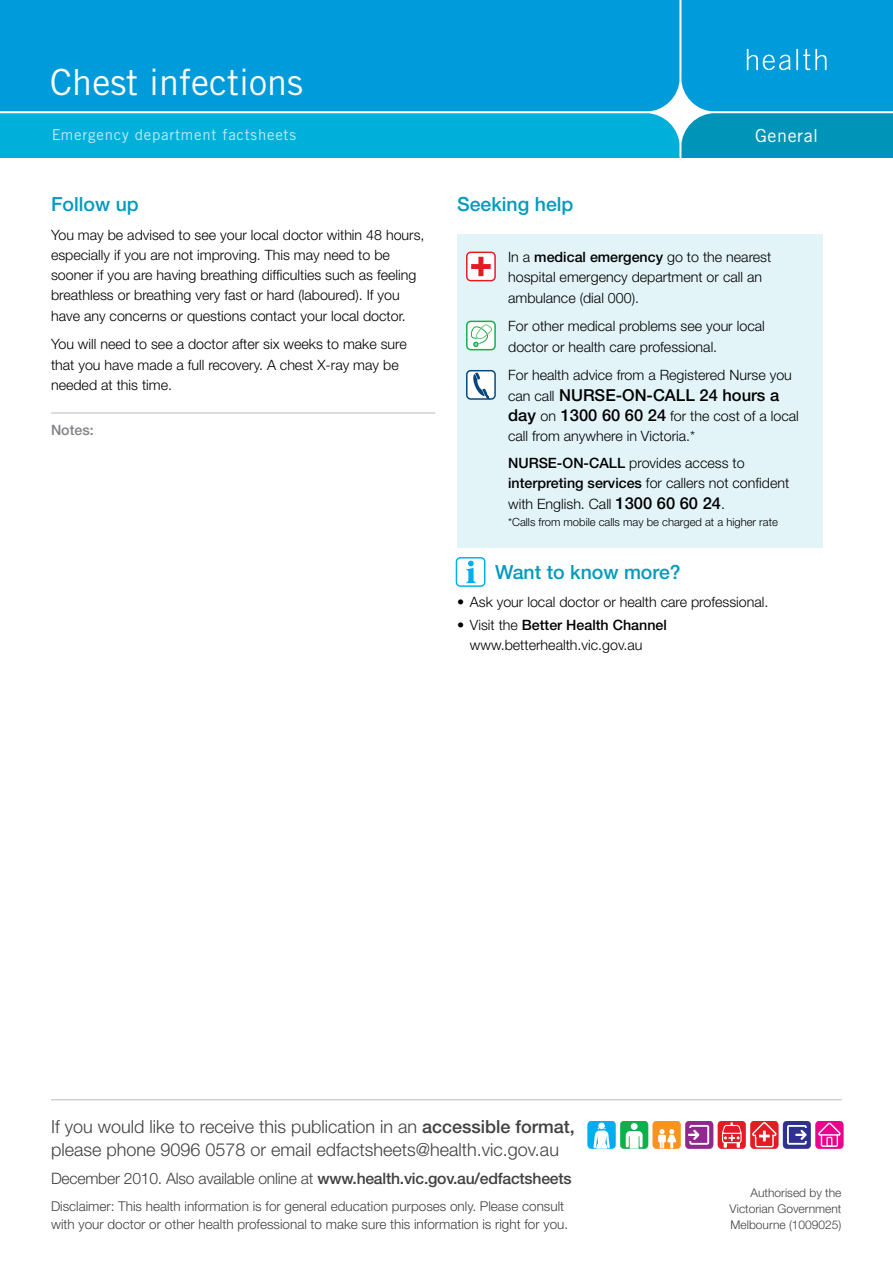
<style>
.page{position:relative;width:893px;height:1263px;background:#fff}
.page>*{position:absolute;margin:0;border:0;box-sizing:border-box;transform-origin:0 0}
.t1{font:36px "Trade Gothic LT";color:#fff}
.t2{font:500 19.5px "Helvetica Neue LT";color:#009bbd}
.t3{font:300 18px/22.5px "Helvetica Neue LT";color:#414042}
.t4{font:18px "Trade Gothic LT";letter-spacing:.03em;color:#fff}
.t5{font:500 16.5px "Helvetica Neue LT";color:#000}
.t6{font:300 15.75px "Helvetica Neue LT";letter-spacing:-.015em;color:#414042}
.t7{font:15px "Trade Gothic LT";letter-spacing:.05em;color:#fff}
.t8{font:300 14.25px/20.2px "Helvetica Neue LT";color:#000}
.t9{font:500 14.25px "Helvetica Neue LT";color:#808285}
.t10{font:300 13.5px/18px "Helvetica Neue LT";color:#414042}
.t11{font:300 12px/15.8px "Helvetica Neue LT";color:#414042;text-align:justify}
.t12{font:300 11.25px "Helvetica Neue LT";color:#000}
.s1{font-weight:500}
.s2{font-weight:300;font-size:14.25px}
.s3{font-weight:500;font-size:16.5px}
</style>
<div class="page">
<hr style="left:51px;top:1099px;width:791px;height:1px;background:#bcbec0">
<svg style="left:587px;top:1121px;width:256px;height:28px"></svg>
<svg style="left:0;top:0;width:893px;height:158px;background:#05a1d8"></svg>
<hr style="left:796px;top:49px;width:2px;height:21px;background:#fff">
<svg style="left:747px;top:49px;width:43px;height:21px"></svg>
<svg style="left:803px;top:49px;width:23px;height:21px"></svg>
<div style="left:457px;top:234px;width:366px;height:313px;background:#e3f4f9"></div>
<svg style="left:466px;top:370px;width:30px;height:30px"></svg>
<svg style="left:456px;top:557px;width:29px;height:30px"></svg>
<svg style="left:466px;top:252px;width:30px;height:29px"></svg>
<svg style="left:466px;top:321px;width:30px;height:29px"></svg>
<hr style="left:51px;top:412px;width:384px;height:1px;background:#bcbec0">
<h1 class="t1" style="left:50px;top:60px;width:254px">Chest infections</h1>
<p class="t7" style="left:51px;top:126px;width:246px">Emergency department factsheets</p>
<p class="t4" style="left:755px;top:124px;width:65px">General</p>
<h2 class="t2" style="left:51px;top:192px;width:89px">Follow up</h2>
<p class="t8" style="left:51px;top:224px;width:375px">You may be advised to see your local doctor within 48 hours, especially if you are not improving. This may need to be sooner if you are having breathing difficulties such as feeling breathless or breathing very fast or hard (laboured). If you have any concerns or questions contact your local doctor.</p>
<p class="t8" style="left:51px;top:334px;width:357px">You will need to see a doctor after six weeks to make sure that you have made a full recovery. A chest X-ray may be needed at this time.</p>
<p class="t9" style="left:51px;top:421px;width:44px">Notes:</p>
<h2 class="t2" style="left:457px;top:192px;width:118px">Seeking help</h2>
<p class="t8" style="left:508px;top:247px;width:265px">In a <span class="s1">medical emergency</span> go to the nearest hospital emergency department or call an ambulance (dial 000).</p>
<p class="t8" style="left:508px;top:316px;width:258px">For other medical problems see your local doctor or health care professional.</p>
<p class="t8" style="left:508px;top:365px;width:285px">For health advice from a Registered Nurse you</p>
<p class="t5" style="left:508px;top:385px;width:273px"><span class="s2">can call</span> NURSE-ON-CALL 24 hours a</p>
<p class="t8" style="left:508px;top:405px;width:292px"><span class="s3">day</span> on <span class="s3">1300 60 60 24</span> for the cost of a local call from anywhere in Victoria.*</p>
<p class="t8" style="left:508px;top:452px;width:283px;line-height:20.7px"><span class="s1">NURSE-ON-CALL</span> provides access to <span class="s1">interpreting services</span> for callers not confident with English. Call <span class="s3">1300 60 60 24</span>.</p>
<p class="t12" style="left:508px;top:515px;width:271px">*Calls from mobile calls may be charged at a higher rate</p>
<h2 class="t2" style="left:495px;top:560px;width:187px">Want to know more?</h2>
<p class="t8" style="left:457px;top:592px;width:313px">• Ask your local doctor or health care professional.</p>
<p class="t8" style="left:470px;top:614px;width:198px;text-indent:-13px">• Visit the <span class="s1">Better Health Channel </span>www.betterhealth.vic.gov.au</p>
<p class="t3" style="left:51px;top:1115px;width:525px">If you would like to receive this publication in an <span class="s1">accessible format, </span>please phone 9096 0578 or email edfactsheets@health.vic.gov.au</p>
<p class="t6" style="left:51px;top:1169px;width:522px">December 2010. Also available online at <span class="s1">www.health.vic.gov.au/edfactsheets</span></p>
<p class="t10" style="left:51px;top:1197px;width:519px">Disclaimer: This health information is for general education purposes only. Please consult with your doctor or other health professional to make sure this information is right for you.</p>
<p class="t11" style="left:730px;top:1185px;width:113px;text-indent:21px">Authorised by the Victorian Government Melbourne (1009025)</p>
</div>
